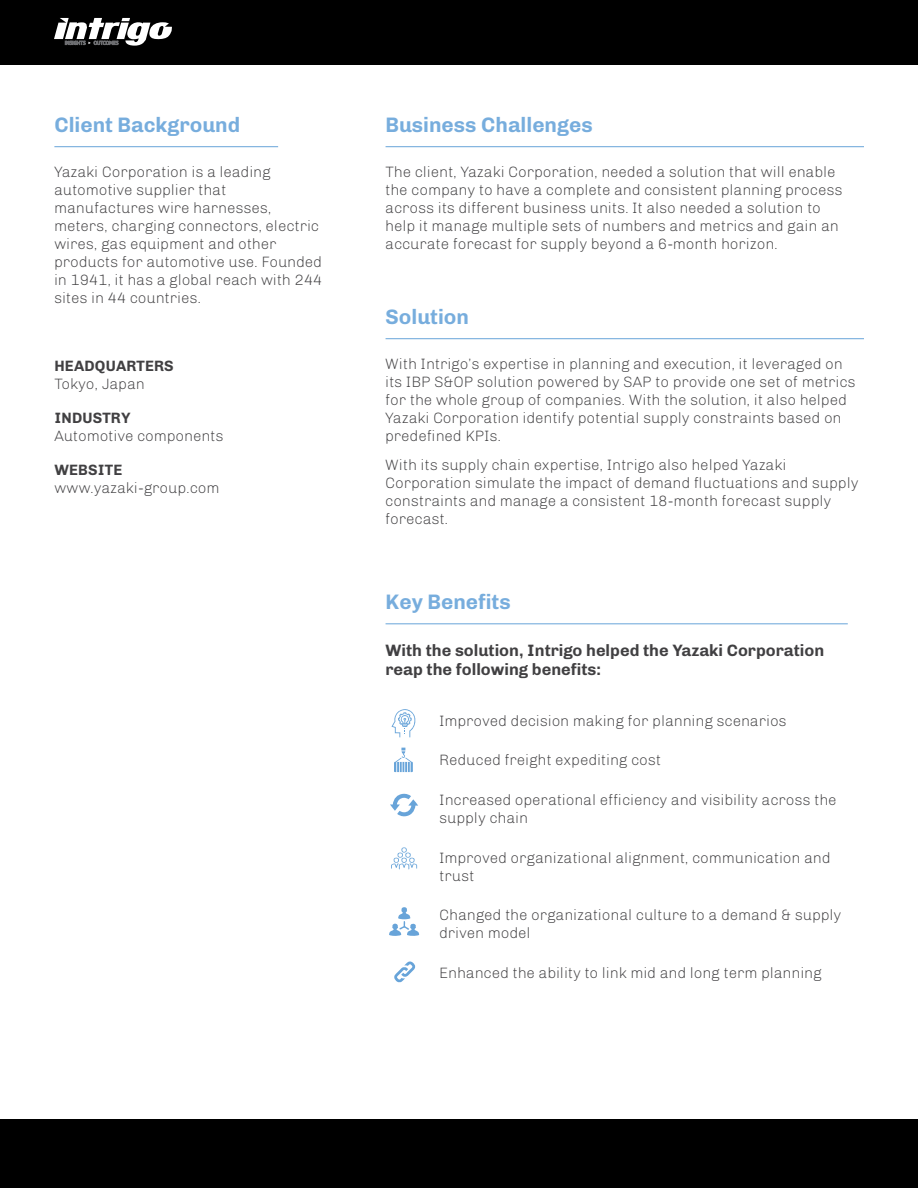
<style>
.page{position:relative;width:918px;height:1188px;background:#fff}
.page>*{position:absolute;margin:0;border:0;box-sizing:border-box;transform-origin:0 0}
.t1{font:700 21px "Chivo";color:#77addd}
.t2{font:700 16.5px/19.8px "Chivo";color:#414042}
.t3{font:300 15px/18px "Chivo";color:#414042}
.t4{font:700 15px "Chivo";color:#414042}
</style>
<div class="page">
<div style="left:0;top:0;width:918px;height:65px;background:#000"></div>
<div style="left:0;top:1120px;width:918px;height:68px;background:#000"></div>
<svg style="left:54px;top:18px;width:118px;height:28px"></svg>
<svg style="left:390px;top:794px;width:28px;height:23px"></svg>
<svg style="left:391px;top:847px;width:26px;height:23px"></svg>
<svg style="left:389px;top:907px;width:30px;height:29px"></svg>
<svg style="left:394px;top:961px;width:21px;height:22px"></svg>
<hr style="left:54px;top:146px;width:224px;height:1px;background:#68a4d9">
<hr style="left:386px;top:624px;width:462px;height:1px;background:#68a4d9">
<hr style="left:386px;top:146px;width:478px;height:1px;background:#68a4d9">
<hr style="left:386px;top:338px;width:478px;height:1px;background:#68a4d9">
<svg style="left:391px;top:709px;width:25px;height:28px"></svg>
<svg style="left:394px;top:748px;width:19px;height:24px"></svg>
<h1 class="t1" style="left:54px;top:112px;width:187px">Client Background</h1>
<p class="t3" style="left:54px;top:163px;width:270px">Yazaki Corporation is a leading automotive supplier that manufactures wire harnesses, meters, charging connectors, electric wires, gas equipment and other products for automotive use. Founded in 1941, it has a global reach with 244 sites in 44 countries.</p>
<p class="t4" style="left:54px;top:357px;width:22px">Headquarters</p>
<p class="t3" style="left:54px;top:375px;width:92px">Tokyo, Japan</p>
<p class="t4" style="left:54px;top:409px;width:18px">Industry</p>
<p class="t3" style="left:54px;top:427px;width:171px">Automotive components</p>
<p class="t4" style="left:54px;top:462px;width:25px">Website</p>
<p class="t3" style="left:54px;top:479px;width:167px">www.yazaki-group.com</p>
<h1 class="t1" style="left:386px;top:112px;width:209px">Business Challenges</h1>
<p class="t3" style="left:386px;top:163px;width:459px">The client, Yazaki Corporation, needed a solution that will enable the company to have a complete and consistent planning process across its different business units. It also needed a solution to help it manage multiple sets of numbers and metrics and gain an accurate forecast for supply beyond a 6-month horizon.</p>
<h1 class="t1" style="left:386px;top:304px;width:85px">Solution</h1>
<p class="t3" style="left:386px;top:355px;width:472px">With Intrigo’s expertise in planning and execution, it leveraged on its IBP S&amp;OP solution powered by SAP to provide one set of metrics for the whole group of companies. With the solution, it also helped Yazaki Corporation identify potential supply constraints based on predefined KPIs.</p>
<p class="t3" style="left:386px;top:455px;width:475px">With its supply chain expertise, Intrigo also helped Yazaki Corporation simulate the impact of demand fluctuations and supply constraints and manage a consistent 18-month forecast supply forecast.</p>
<h1 class="t1" style="left:386px;top:589px;width:127px">Key Benefits</h1>
<p class="t2" style="left:386px;top:640px;width:440px">With the solution, Intrigo helped the Yazaki Corporation reap the following benefits:</p>
<p class="t3" style="left:440px;top:712px;width:349px">Improved decision making for planning scenarios</p>
<p class="t3" style="left:440px;top:751px;width:223px">Reduced freight expediting cost</p>
<p class="t3" style="left:440px;top:791px;width:399px">Increased operational efficiency and visibility across the supply chain</p>
<p class="t3" style="left:440px;top:849px;width:393px">Improved organizational alignment, communication and trust</p>
<p class="t3" style="left:440px;top:906px;width:403px">Changed the organizational culture to a demand &amp; supply driven model</p>
<p class="t3" style="left:440px;top:964px;width:384px">Enhanced the ability to link mid and long term planning</p>
</div>
